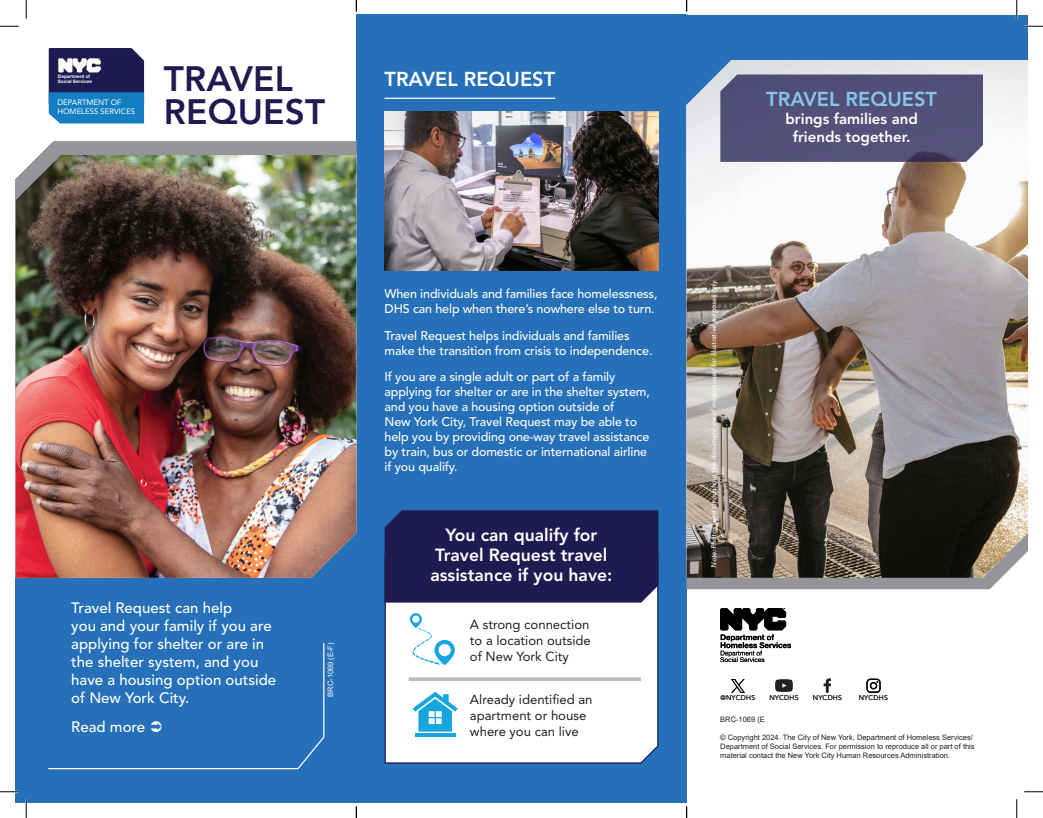
<style>
.page{position:relative;width:1043px;height:818px;background:#fff}
.page>*{position:absolute;margin:0;border:0;box-sizing:border-box;transform-origin:0 0}
.t1{font:800 35px/32.5px "Avenir LT Std";letter-spacing:.005em;color:#1f1a50}
.t2{font:800 20px "Avenir LT Std";color:#fff}
.t3{font:800 20px "Avenir LT Std";color:#86c7e9}
.t4{font:800 17.5px/20px "Avenir LT Std";color:#fff;text-align:center}
.t5{font:500 15px/18px "Avenir LT Std";color:#fff}
.t6{font:800 15px/18px "Avenir LT Std";color:#fff;text-align:center}
.t7{font:13.12px/15.8px "Avenir LT Std";color:#231f20;text-align:justify}
.t8{font:500 12.5px/15px "Avenir LT Std";letter-spacing:-.01em;color:#fff}
.t9{font:7.75px/9.4px "Avenir LT Std";color:#fff}
.t10{font:7.5px/9px "Arial";color:#231f20}
.t11{font:7.5px "Arial";color:#fff}
.t12{font:italic 500 6.88px "Avenir";letter-spacing:-.01em;color:#fff}
.t13{font:6.88px "Avenir LT Std";letter-spacing:.03em;color:#231f20}
.t14{font:700 4.75px/4.5px "Helvetica Neue LT Std";letter-spacing:-.005em;color:#fff}
</style>
<div class="page">
<div style="left:356px;top:15px;width:330px;height:787px;background:#2570b8"></div>
<div style="left:686px;top:15px;width:341px;height:190px;background:#2570b8"></div>
<img style="left:720px;top:608px;width:70px;height:53px">
<div style="left:384px;top:603px;width:275px;height:161px;background:#fff"></div>
<svg style="left:412px;top:691px;width:46px;height:40px;background:#82cfed"></svg>
<svg style="left:415px;top:732px;width:40px;height:4px"></svg>
<svg style="left:408px;top:677px;width:233px;height:4px"></svg>
<img style="left:384px;top:111px;width:274px;height:5px">
<div style="left:15px;top:207px;width:341px;height:595px;background:#2570b8"></div>
<svg style="left:686px;top:577px;width:316px;height:12px;background:#909193"></svg>
<svg style="left:15px;top:141px;width:341px;height:423px;background:#9f9ea1"></svg>
<img style="left:686px;top:60px;width:341px;height:517px">
<img style="left:16px;top:155px;width:340px;height:422px">
<svg style="left:48px;top:643px;width:277px;height:126px"></svg>
<svg style="left:823px;top:678px;width:8px;height:14px"></svg>
<svg style="left:775px;top:679px;width:17px;height:12px"></svg>
<svg style="left:731px;top:679px;width:13px;height:13px"></svg>
<svg style="left:866px;top:678px;width:14px;height:14px"></svg>
<svg style="left:410px;top:613px;width:45px;height:52px;background:#d7eff9"></svg>
<img style="left:384px;top:116px;width:274px;height:154px">
<hr style="left:384px;top:98px;width:171px;height:1px;background:#fff">
<div style="left:384px;top:510px;width:275px;height:93px;background:#1f1a50"></div>
<svg style="left:49px;top:48px;width:95px;height:75px;background:#2d558c"></svg>
<svg style="left:720px;top:74px;width:262px;height:92px;background:#5b577d"></svg>
<svg style="left:0;top:25px;width:19px;height:2px"></svg>
<svg style="left:1024px;top:25px;width:18px;height:2px"></svg>
<svg style="left:0;top:790px;width:19px;height:2px"></svg>
<svg style="left:1024px;top:791px;width:18px;height:1px"></svg>
<svg style="left:25px;top:0;width:2px;height:19px"></svg>
<svg style="left:25px;top:799px;width:2px;height:18px"></svg>
<svg style="left:1015px;top:0;width:2px;height:19px"></svg>
<svg style="left:1016px;top:799px;width:1px;height:18px"></svg>
<svg style="left:355px;top:0;width:2px;height:11px"></svg>
<svg style="left:355px;top:806px;width:2px;height:11px"></svg>
<svg style="left:151px;top:721px;width:10px;height:11px"></svg>
<p class="t14" style="left:58px;top:74px;width:35px">Department of<br>Social Services</p>
<p class="t9" style="left:58px;top:98px;width:79px">DEPARTMENT OF<br>HOMELESS SERVICES</p>
<h1 class="t1" style="left:164px;top:63px;width:163px">TRAVEL<br>REQUEST</h1>
<h2 class="t2" style="left:384px;top:68px;width:172px">TRAVEL REQUEST</h2>
<p class="t5" style="left:71px;top:599px;width:206px">Travel Request can help<br>you and your family if you are applying for shelter or are in the shelter system, and you have a housing option outside of New York City.</p>
<p class="t5" style="left:71px;top:718px;width:75px">Read more</p>
<p class="t11" style="left:325px;top:696px;width:56px;rotate:-90deg">BRC-1069 (E-F)</p>
<p class="t8" style="left:384px;top:287px;width:274px">When individuals and families face homelessness,<br>DHS can help when there’s nowhere else to turn.</p>
<p class="t8" style="left:384px;top:328px;width:269px">Travel Request helps individuals and families make the transition from crisis to independence.</p>
<p class="t8" style="left:384px;top:369px;width:267px">If you are a single adult or part of a family applying for shelter or are in the shelter system, and you have a housing option outside of<br>New York City, Travel Request may be able to help you by providing one-way travel assistance by train, bus or domestic or international airline if you qualify.</p>
<h3 class="t4" style="left:430px;top:525px;width:183px">You can qualify for<br>Travel Request travel assistance if you have:</h3>
<p class="t7" style="left:470px;top:617px;width:122px">A strong connection to a location outside of New York City</p>
<p class="t7" style="left:470px;top:692px;width:124px;text-align:left">Already identified an apartment or house where you can live</p>
<h2 class="t3" style="left:766px;top:87px;width:172px">TRAVEL REQUEST</h2>
<p class="t6" style="left:785px;top:110px;width:134px">brings families and friends together.</p>
<p class="t12" style="left:709px;top:567px;width:290px;rotate:-90deg">Note: Photos used throughout this document are of models used for illustrative purposes only.</p>
<p class="t13" style="left:720px;top:693px;width:36px">@NYCDHS</p>
<p class="t13" style="left:769px;top:693px;width:31px">NYCDHS</p>
<p class="t13" style="left:812px;top:693px;width:31px">NYCDHS</p>
<p class="t13" style="left:858px;top:693px;width:31px">NYCDHS</p>
<p class="t10" style="left:720px;top:714px;width:46px">BRC-1069 (E</p>
<p class="t10" style="left:720px;top:732px;width:256px">© Copyright 2024. The City of New York, Department of Homeless Services/<br>Department of Social Services. For permission to reproduce all or part of this material contact the New York City Human Resources Administration.</p>
</div>
